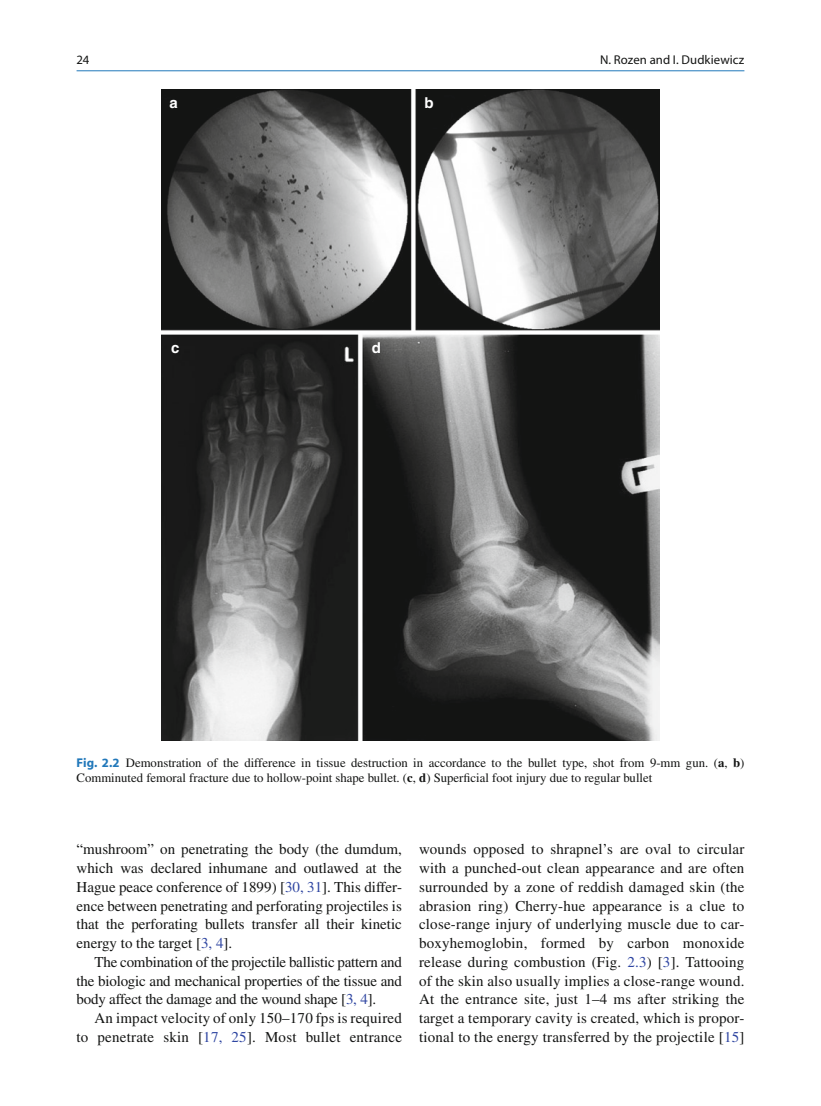
<style>
.page{position:relative;width:821px;height:1106px;background:#fff}
.page>*{position:absolute;margin:0;border:0;box-sizing:border-box;transform-origin:0 0}
.t1{font:15px/18.8px "Times";letter-spacing:.015em;color:#131413;text-align:justify}
.t2{font:700 15px "Helvetica";color:#fff}
.t3{font:12.75px/15px "Times";color:#131413}
.t4{font:12.75px "Myriad";letter-spacing:.005em;color:#131413}
.s1{font-family:"Myriad";font-weight:700;color:#2178ba}
.s2{font-weight:700}
.s3{color:#2e45a1}
</style>
<div class="page">
<hr style="left:77px;top:70px;width:667px;height:1px;background:#2178ba">
<img style="left:162px;top:90px;width:497px;height:651px">
<p class="t4" style="left:76px;top:54px;width:14px">24</p>
<p class="t4" style="left:600px;top:54px;width:146px">N. Rozen and I. Dudkiewicz</p>
<p class="t2" style="left:169px;top:93px;width:10px">a</p>
<p class="t2" style="left:424px;top:93px;width:11px">b</p>
<p class="t2" style="left:171px;top:338px;width:10px">c</p>
<p class="t2" style="left:372px;top:338px;width:11px">d</p>
<p class="t3" style="left:77px;top:755px;width:669px"><span class="s1">Fig. 2.2</span> Demonstration of the difference in tissue destruction in accordance to the bullet type, shot from 9-mm gun. (<span class="s2">a</span>, <span class="s2">b</span>)<br>Comminuted femoral fracture due to hollow-point shape bullet. (<span class="s2">c</span>, <span class="s2">d</span>) Superficial foot injury due to regular bullet</p>
<p class="t1" style="left:77px;top:839px;width:327px">“mushroom” on penetrating the body (the dumdum, which was declared inhumane and outlawed at the Hague peace conference of 1899) [<span class="s3">30, 31</span>]. This differ&shy;ence between penetrating and perforating projectiles is that the perforating bullets transfer all their kinetic energy to the target [<span class="s3">3, 4</span>].</p>
<p class="t1" style="left:77px;top:952px;width:327px;text-indent:18px">The combination of the projectile ballistic pattern and the biologic and mechanical properties of the tissue and body affect the damage and the wound shape [<span class="s3">3, 4</span>].</p>
<p class="t1" style="left:77px;top:1008px;width:327px;text-align:right">An impact velocity of only 150–170 fps is required<br>to penetrate skin [<span class="s3">17, 25</span>]. Most bullet entrance</p>
<p class="t1" style="left:419px;top:839px;width:327px">wounds opposed to shrapnel’s are oval to circular with a punched-out clean appearance and are often surrounded by a zone of reddish damaged skin (the abrasion ring) Cherry-hue appearance is a clue to close-range injury of underlying muscle due to car&shy;boxyhemoglobin, formed by carbon monoxide release during combustion (Fig. <span class="s3">2.3</span>) [<span class="s3">3</span>]. Tattooing of the skin also usually implies a close-range wound.<br>At the entrance site, just 1–4 ms after striking the target a temporary cavity is created, which is propor&shy;tional to the energy transferred by the projectile [<span class="s3">15</span>]</p>
</div>
